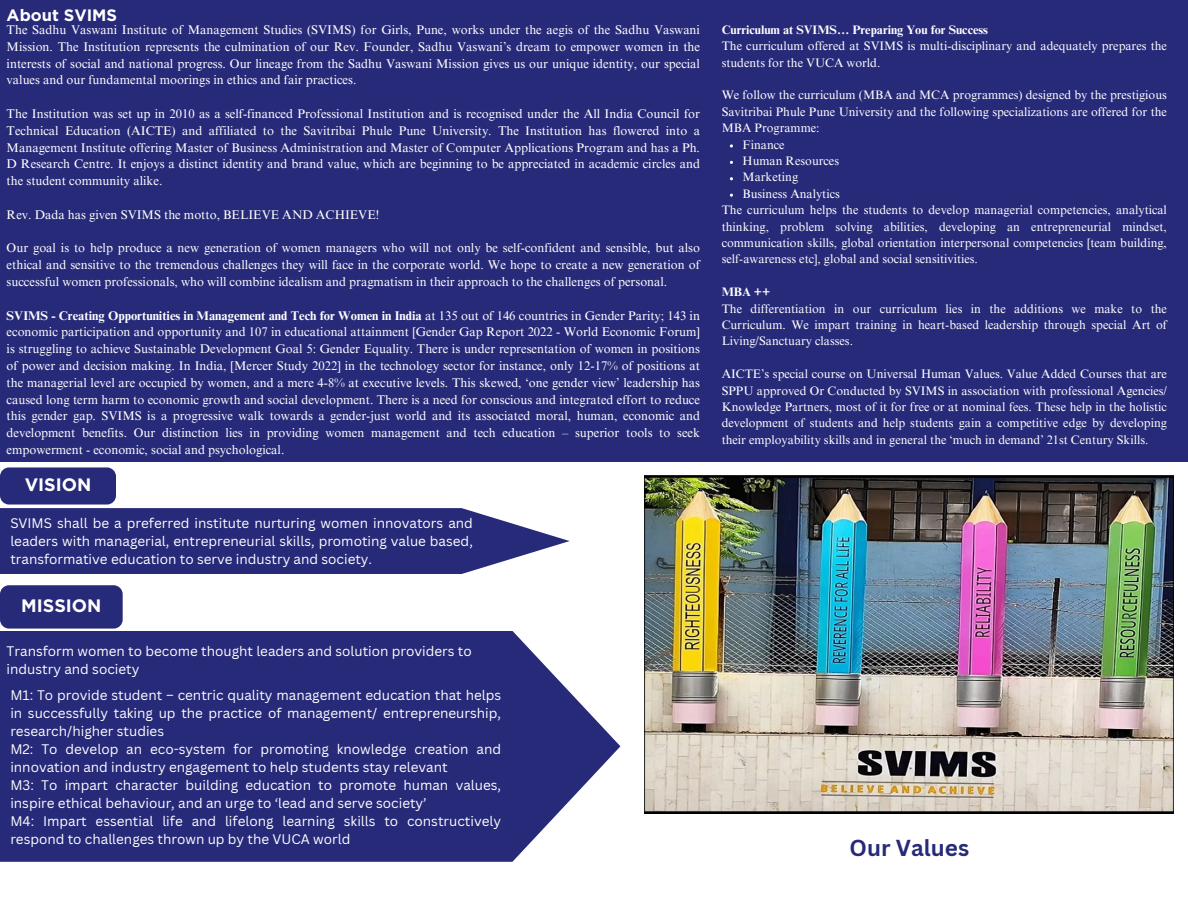
<style>
.page{position:relative;width:1188px;height:918px;background:#fff}
.page>*{position:absolute;margin:0;border:0;box-sizing:border-box;transform-origin:0 0}
.t1{font:700 22.5px "Canva Sans";color:#272a79}
.t2{font:700 18px "Gotham";color:#fff}
.t3{font:700 16.5px "Gotham";color:#fff}
.t4{font:13.5px/18px "Canva Sans";color:#fff}
.t5{font:12.6px/16.8px "Times NRMT Pro";color:#fff;text-align:justify}
.t6{font:12.3px/16.4px "Times NRMT Pro";color:#fff;text-align:justify}
.t7{font:700 12.3px "Times NRMT Pro";color:#fff}
.s1{font-weight:700}
</style>
<div class="page">
<div style="left:0;top:0;width:1188px;height:462px;background:#272a79"></div>
<div style="left:0;top:467px;width:116px;height:38px;background:#272a79;border-radius:9px"></div>
<div style="left:0;top:585px;width:123px;height:44px;background:#272a79;border-radius:9px"></div>
<svg style="left:0;top:508px;width:570px;height:66px;background:#3b3e85"></svg>
<svg style="left:0;top:631px;width:620px;height:231px;background:#393b84"></svg>
<img style="left:644px;top:476px;width:530px;height:337px">
<svg style="left:730px;top:144px;width:3px;height:4px"></svg>
<p class="t3" style="left:7px;top:5px;width:112px">About SVIMS</p>
<p class="t5" style="left:7px;top:23px;width:695px">The Sadhu Vaswani Institute of Management Studies (SVIMS) for Girls, Pune, works under the aegis of the Sadhu Vaswani Mission. The Institution represents the culmination of our Rev. Founder, Sadhu Vaswani’s dream to empower women in the interests of social and national progress. Our lineage from the Sadhu Vaswani Mission gives us our unique identity, our special values and our fundamental moorings in ethics and fair practices.</p>
<p class="t5" style="left:7px;top:107px;width:695px">The Institution was set up in 2010 as a self-financed Professional Institution and is recognised under the All India Council for Technical Education (AICTE) and affiliated to the Savitribai Phule Pune University. The Institution has flowered into a Management Institute offering Master of Business Administration and Master of Computer Applications Program and has a Ph.<br>D Research Centre. It enjoys a distinct identity and brand value, which are beginning to be appreciated in academic circles and the student community alike.</p>
<p class="t5" style="left:7px;top:208px;width:374px">Rev. Dada has given SVIMS the motto, BELIEVE AND ACHIEVE!</p>
<p class="t5" style="left:7px;top:241px;width:695px">Our goal is to help produce a new generation of women managers who will not only be self-confident and sensible, but also ethical and sensitive to the tremendous challenges they will face in the corporate world. We hope to create a new generation of successful women professionals, who will combine idealism and pragmatism in their approach to the challenges of personal.</p>
<p class="t5" style="left:7px;top:308px;width:695px"><span class="s1">SVIMS - Creating Opportunities in Management and Tech for Women in India</span> at 135 out of 146 countries in Gender Parity; 143 in economic participation and opportunity and 107 in educational attainment [Gender Gap Report 2022 - World Economic Forum] is struggling to achieve Sustainable Development Goal 5: Gender Equality. There is under representation of women in positions of power and decision making. In India, [Mercer Study 2022] in the technology sector for instance, only 12-17% of positions at the managerial level are occupied by women, and a mere 4-8% at executive levels. This skewed, ‘one gender view’ leadership has caused long term harm to economic growth and social development. There is a need for conscious and integrated effort to reduce this gender gap. SVIMS is a progressive walk towards a gender-just world and its associated moral, human, economic and development benefits. Our distinction lies in providing women management and tech education – superior tools to seek empowerment - economic, social and psychological.</p>
<h3 class="t2" style="left:25px;top:474px;width:68px">VISION</h3>
<p class="t4" style="left:10px;top:513px;width:464px;text-align:justify">SVIMS shall be a preferred institute nurturing women innovators and leaders with managerial, entrepreneurial skills, promoting value based, transformative education to serve industry and society.</p>
<p class="t2" style="left:21px;top:595px;width:82px">MISSION</p>
<p class="t4" style="left:7px;top:642px;width:467px">Transform women to become thought leaders and solution providers to industry and society</p>
<p class="t4" style="left:10px;top:686px;width:492px;text-align:justify">M1: To provide student – centric quality management education that helps in successfully taking up the practice of management/ entrepreneurship, research/higher studies</p>
<p class="t4" style="left:10px;top:740px;width:492px">M2: To develop an eco-system for promoting knowledge creation and innovation and industry engagement to help students stay relevant</p>
<p class="t4" style="left:10px;top:776px;width:492px">M3: To impart character building education to promote human values, inspire ethical behaviour, and an urge to ‘lead and serve society’</p>
<p class="t4" style="left:10px;top:812px;width:492px">M4: Impart essential life and lifelong learning skills to constructively respond to challenges thrown up by the VUCA world</p>
<p class="t7" style="left:722px;top:25px;width:268px">Curriculum at SVIMS… Preparing You for Success</p>
<p class="t6" style="left:722px;top:39px;width:447px">The curriculum offered at SVIMS is multi-disciplinary and adequately prepares the students for the VUCA world.</p>
<p class="t6" style="left:722px;top:88px;width:447px">We follow the curriculum (MBA and MCA programmes) designed by the prestigious Savitribai Phule Pune University and the following specializations are offered for the MBA Programme:</p>
<h2 class="t6" style="left:743px;top:138px;width:44px">Finance</h2>
<p class="t6" style="left:743px;top:154px;width:98px">Human Resources</p>
<p class="t6" style="left:743px;top:170px;width:57px">Marketing</p>
<h2 class="t6" style="left:743px;top:187px;width:99px">Business Analytics</h2>
<p class="t6" style="left:722px;top:203px;width:447px">The curriculum helps the students to develop managerial competencies, analytical thinking, problem solving abilities, developing an entrepreneurial mindset, communication skills, global orientation interpersonal competencies [team building, self-awareness etc], global and social sensitivities.</p>
<p class="t7" style="left:722px;top:287px;width:50px">MBA ++</p>
<p class="t6" style="left:722px;top:302px;width:447px">The differentiation in our curriculum lies in the additions we make to the Curriculum. We impart training in heart-based leadership through special Art of Living/Sanctuary classes.</p>
<p class="t6" style="left:722px;top:367px;width:447px">AICTE’s special course on Universal Human Values. Value Added Courses that are SPPU approved Or Conducted by SVIMS in association with professional Agencies/ Knowledge Partners, most of it for free or at nominal fees. These help in the holistic development of students and help students gain a competitive edge by developing their employability skills and in general the ‘much in demand’ 21st Century Skills.</p>
<p class="t1" style="left:850px;top:832px;width:121px">Our Values</p>
</div>
